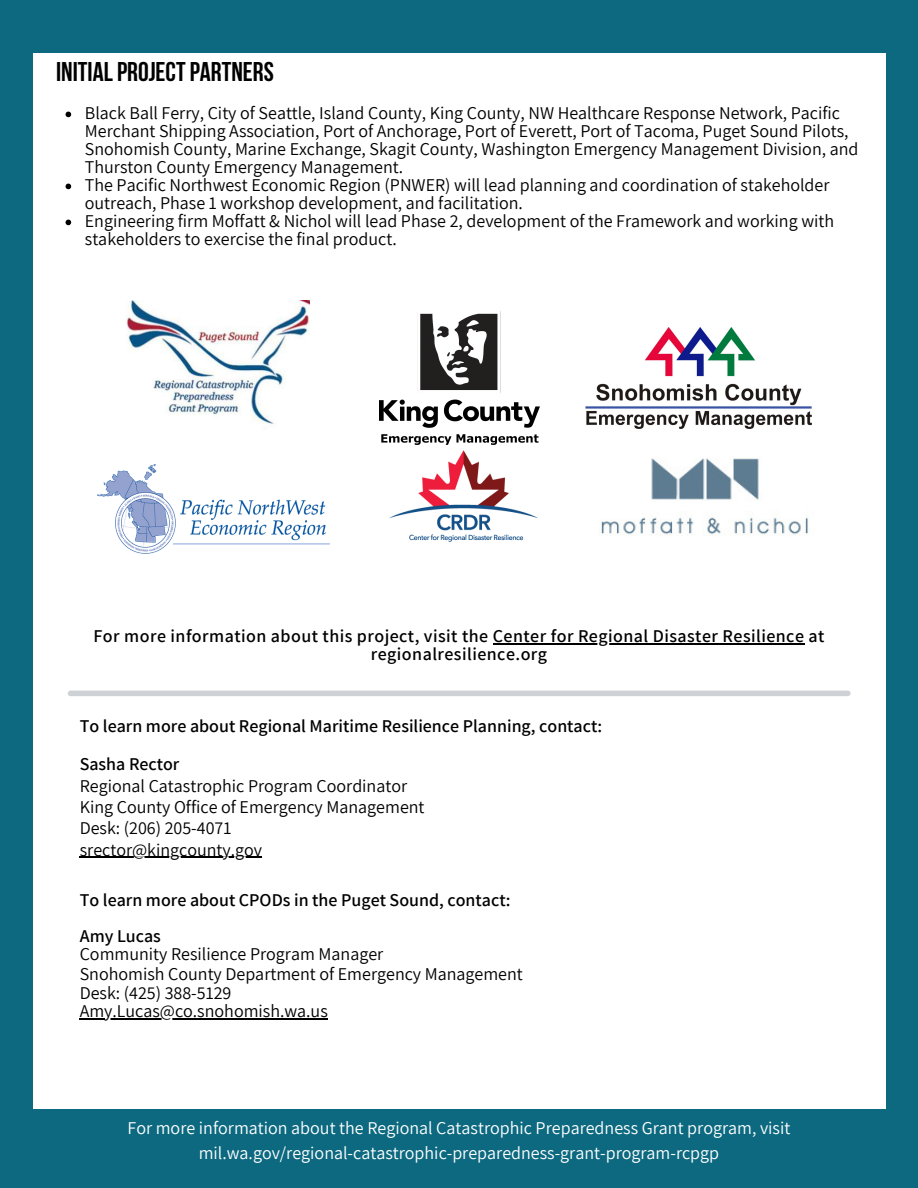
<style>
.page{position:relative;width:918px;height:1188px;background:#0c6980}
.page>*{position:absolute;margin:0;border:0;box-sizing:border-box;transform-origin:0 0}
.t1{font:700 27px "Bebas Neue";color:#000}
.t2{font:18px/18px "Assistant";color:#000}
.t3{font:18px "Assistant";color:#fff}
.t4{font:600 18px "Assistant";color:#000}
.t5{font:600 18px/18px "Assistant";letter-spacing:.025em;color:#000;text-align:center}
</style>
<div class="page">
<div style="left:34px;top:53px;width:852px;height:1055px;background:#fff"></div>
<img style="left:98px;top:465px;width:231px;height:89px">
<img style="left:380px;top:311px;width:159px;height:134px">
<img style="left:127px;top:301px;width:182px;height:123px">
<img style="left:389px;top:450px;width:149px;height:92px">
<img style="left:601px;top:458px;width:208px;height:78px">
<img style="left:586px;top:328px;width:226px;height:101px">
<svg style="left:66px;top:112px;width:5px;height:5px"></svg>
<svg style="left:66px;top:184px;width:5px;height:5px"></svg>
<svg style="left:66px;top:220px;width:5px;height:5px"></svg>
<hr style="left:493px;top:643px;width:312px;height:1px;background:#000">
<hr style="left:80px;top:857px;width:182px;height:1px;background:#000">
<hr style="left:80px;top:1018px;width:248px;height:1px;background:#000">
<div style="left:70px;top:691px;width:778px;height:5px;background:#ced2d6"></div>
<p class="t1" style="left:56px;top:61px;width:219px">INITIALPROJECTPARTNERS</p>
<p class="t2" style="left:85px;top:104px;width:775px">Black Ball Ferry, City of Seattle, Island County, King County, NW Healthcare Response Network, Pacific Merchant Shipping Association, Port of Anchorage, Port of Everett, Port of Tacoma, Puget Sound Pilots, Snohomish County, Marine Exchange, Skagit County, Washington Emergency Management Division, and Thurston County Emergency Management.</p>
<p class="t2" style="left:85px;top:176px;width:746px">The Pacific Northwest Economic Region (PNWER) will lead planning and coordination of stakeholder outreach, Phase 1 workshop development, and facilitation.</p>
<p class="t2" style="left:85px;top:212px;width:751px">Engineering firm Moffatt &amp; Nichol will lead Phase 2, development of the Framework and working with stakeholders to exercise the final product.</p>
<p class="t5" style="left:93px;top:626px;width:733px">For more information about this project, visit the Center for Regional Disaster Resilience at regionalresilience.org</p>
<p class="t4" style="left:80px;top:714px;width:524px">To learn more about Regional Maritime Resilience Planning, contact:</p>
<p class="t4" style="left:80px;top:752px;width:101px">Sasha Rector</p>
<p class="t2" style="left:80px;top:776px;width:329px">Regional Catastrophic Program Coordinator</p>
<p class="t2" style="left:80px;top:797px;width:346px">King County Office of Emergency Management</p>
<p class="t2" style="left:80px;top:819px;width:153px">Desk: (206) 205-4071</p>
<p class="t2" style="left:80px;top:840px;width:184px">srector@kingcounty.gov</p>
<p class="t4" style="left:80px;top:887px;width:432px">To learn more about CPODs in the Puget Sound, contact:</p>
<p class="t4" style="left:80px;top:923px;width:83px">Amy Lucas</p>
<p class="t2" style="left:80px;top:944px;width:305px">Community Resilience Program Manager</p>
<p class="t2" style="left:80px;top:964px;width:445px">Snohomish County Department of Emergency Management</p>
<p class="t2" style="left:80px;top:983px;width:153px">Desk: (425) 388-5129</p>
<p class="t2" style="left:80px;top:1001px;width:250px">Amy.Lucas@co.snohomish.wa.us</p>
<p class="t3" style="left:128px;top:1116px;width:664px">For more information about the Regional Catastrophic Preparedness Grant program, visit</p>
<p class="t3" style="left:199px;top:1141px;width:522px">mil.wa.gov/regional-catastrophic-preparedness-grant-program-rcpgp</p>
</div>
